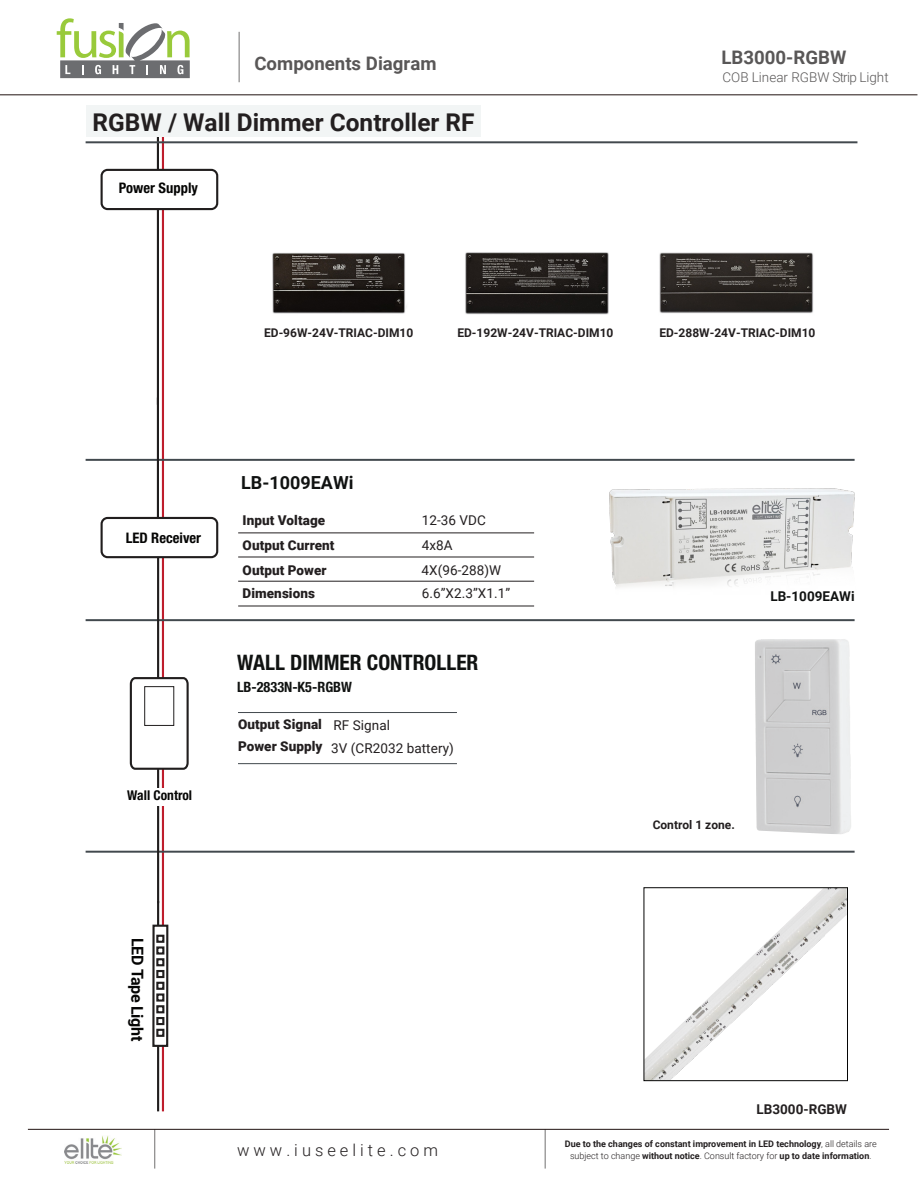
<style>
.page{position:relative;width:918px;height:1188px;background:#fff}
.page>*{position:absolute;margin:0;border:0;box-sizing:border-box;transform-origin:0 0}
.t1{font:700 24.45px "Roboto";color:#231f20}
.t2{font:700 condensed 21.45px "Helvetica Neue LT Std";color:#101211}
.t3{font:700 18.6px "Roboto";color:#595757}
.t4{font:700 18px "Roboto";color:#101211}
.t5{font:300 16.5px "Roboto";color:#231f20}
.t6{font:700 16.05px "Roboto";color:#050504}
.t7{font:700 condensed 14.55px "Helvetica Neue LT Std";color:#050504}
.t8{font:700 condensed 14.25px "Helvetica Neue LT Std";color:#101211}
.t9{font:900 13.5px/22.5px "Roboto";letter-spacing:.005em;color:#231f20}
.t10{font:13.5px "Roboto";letter-spacing:.005em;color:#231f20}
.t11{font:300 13.5px "Roboto";color:#595757}
.t12{font:700 13.5px "Roboto";color:#101211}
.t13{font:700 13.5px "Roboto";color:#231f20}
.t14{font:700 condensed 13.5px "Helvetica Neue LT Std";color:#050504}
.t15{font:700 12px "Roboto";color:#231f20}
.t16{font:300 9px "Roboto";color:#231f20}
.t17{font:700 9px "Roboto";color:#231f20}
.s1{font-weight:400}
.s2{font-weight:300}
.s3{font-weight:700}
</style>
<div class="page">
<hr style="left:238px;top:533px;width:296px;height:1px;background:#231f20">
<hr style="left:238px;top:557px;width:296px;height:1px;background:#231f20">
<hr style="left:238px;top:581px;width:296px;height:1px;background:#231f20">
<hr style="left:238px;top:606px;width:296px;height:1px;background:#231f20">
<hr style="left:162px;top:136px;width:2px;height:975px;background:#be1d2c">
<img style="left:609px;top:488px;width:246px;height:99px">
<img style="left:272px;top:253px;width:135px;height:61px">
<img style="left:465px;top:252px;width:144px;height:63px">
<img style="left:659px;top:252px;width:154px;height:61px">
<hr style="left:157px;top:123px;width:2px;height:282px;background:#211e1e">
<hr style="left:86px;top:141px;width:771px;height:2px;background:#42494e">
<hr style="left:86px;top:619px;width:769px;height:2px;background:#42494e">
<hr style="left:86px;top:459px;width:769px;height:2px;background:#42494e">
<hr style="left:86px;top:851px;width:769px;height:2px;background:#42494e">
<hr style="left:157px;top:398px;width:2px;height:120px;background:#211e1e">
<hr style="left:157px;top:901px;width:2px;height:210px;background:#211e1e">
<hr style="left:157px;top:544px;width:2px;height:359px;background:#211e1e">
<hr style="left:155px;top:1129px;width:1px;height:40px;background:#727070">
<hr style="left:545px;top:1129px;width:1px;height:40px;background:#727070">
<hr style="left:28px;top:1129px;width:861px;height:1px;background:#211311">
<img style="left:65px;top:1135px;width:56px;height:28px">
<svg style="left:57px;top:18px;width:133px;height:60px"></svg>
<hr style="left:0;top:95px;width:917px;height:1px;background:#211311">
<hr style="left:239px;top:32px;width:1px;height:50px;background:#727070">
<div style="left:102px;top:170px;width:115px;height:39px;background:#fff;border-radius:6px"></div>
<div style="left:101px;top:169px;width:117px;height:41px;border:2px solid #211e1e;border-radius:6px"></div>
<hr style="left:238px;top:712px;width:219px;height:1px;background:#42494e">
<hr style="left:238px;top:763px;width:219px;height:1px;background:#42494e">
<div style="left:86px;top:105px;width:395px;height:32px;background:#f2f5f5"></div>
<svg style="left:129px;top:676px;width:60px;height:95px"></svg>
<svg style="left:755px;top:639px;width:96px;height:195px"></svg>
<div style="left:144px;top:686px;width:30px;height:40px;background:#fff;border:1px solid #211e1e"></div>
<img style="left:646px;top:890px;width:200px;height:189px">
<div style="left:644px;top:888px;width:204px;height:193px;border:1px solid #050504"></div>
<svg style="left:156px;top:928px;width:9px;height:116px"></svg>
<div style="left:152px;top:925px;width:16px;height:122px;border:2px solid #211e1e"></div>
<div style="left:156px;top:935px;width:8px;height:8px;border:2px solid #211e1e"></div>
<div style="left:156px;top:946px;width:8px;height:9px;border:2px solid #211e1e"></div>
<div style="left:156px;top:958px;width:8px;height:8px;border:2px solid #211e1e"></div>
<div style="left:156px;top:970px;width:8px;height:8px;border:2px solid #211e1e"></div>
<div style="left:156px;top:982px;width:8px;height:8px;border:2px solid #211e1e"></div>
<div style="left:156px;top:993px;width:8px;height:9px;border:2px solid #211e1e"></div>
<div style="left:156px;top:1005px;width:8px;height:8px;border:2px solid #211e1e"></div>
<div style="left:156px;top:1017px;width:8px;height:8px;border:2px solid #211e1e"></div>
<div style="left:156px;top:1029px;width:8px;height:8px;border:2px solid #211e1e"></div>
<div style="left:115px;top:788px;width:82px;height:17px;background:#fff"></div>
<div style="left:102px;top:518px;width:115px;height:39px;background:#fff;border-radius:6px"></div>
<div style="left:101px;top:517px;width:117px;height:41px;border:2px solid #211e1e;border-radius:6px"></div>
<h3 class="t3" style="left:254px;top:50px;width:184px">Components Diagram</h3>
<h1 class="t1" style="left:93px;top:105px;width:383px">RGBW / Wall Dimmer Controller RF</h1>
<p class="t7" style="left:119px;top:179px;width:81px">Power Supply</p>
<h3 class="t3" style="left:721px;top:45px;width:126px">LB3000-RGBW</h3>
<p class="t11" style="left:722px;top:67px;width:168px">COB Linear RGBW Strip Light</p>
<p class="t15" style="left:264px;top:324px;width:151px">ED-96W-24V-TRIAC-DIM10</p>
<p class="t15" style="left:457px;top:324px;width:158px">ED-192W-24V-TRIAC-DIM10</p>
<p class="t15" style="left:659px;top:324px;width:158px">ED-288W-24V-TRIAC-DIM10</p>
<p class="t7" style="left:126px;top:529px;width:77px">LED Receiver</p>
<p class="t14" style="left:127px;top:787px;width:67px">Wall Control</p>
<h3 class="t4" style="left:241px;top:470px;width:114px">LB-1009EAWi</h3>
<p class="t9" style="left:243px;top:509px;width:84px">Input Voltage</p>
<p class="t10" style="left:422px;top:511px;width:66px">12-36 VDC</p>
<p class="t9" style="left:243px;top:534px;width:93px">Output Current</p>
<p class="t10" style="left:422px;top:536px;width:32px">4x8A</p>
<p class="t9" style="left:243px;top:558px;width:86px">Output Power<br>Dimensions</p>
<p class="t10" style="left:422px;top:561px;width:81px">4X(96-288)W</p>
<p class="t10" style="left:422px;top:583px;width:90px">6.6”X2.3”X1.1”</p>
<h2 class="t2" style="left:237px;top:649px;width:243px">WALL DIMMER CONTROLLER</h2>
<p class="t8" style="left:237px;top:679px;width:117px">LB-2833N-K5-RGBW</p>
<p class="t9" style="left:238px;top:713px;width:154px;line-height:21.8px">Output Signal <span class="s1">RF Signal<br></span>Power Supply</p>
<p class="t10" style="left:331px;top:738px;width:124px">3V (CR2032 battery)</p>
<h3 class="t6" style="left:149px;top:938px;width:105px;rotate:90deg">DEL epaT t hg i L</h3>
<h3 class="t5" style="left:237px;top:1138px;width:203px">w w w . i u s e e l i t e . c o m</h3>
<p class="t12" style="left:770px;top:587px;width:86px">LB-1009EAWi</p>
<p class="t15" style="left:653px;top:816px;width:84px">Control 1 zone.</p>
<p class="t13" style="left:757px;top:1099px;width:92px">LB3000-RGBW</p>
<p class="t17" style="left:565px;top:1138px;width:313px">Due to the changes of constant improvement in LED technology<span class="s2">, all details are</span></p>
<p class="t16" style="left:570px;top:1150px;width:303px">subject to change <span class="s3">without notice</span>. Consult factory for <span class="s3">up to date information</span>.</p>
</div>
